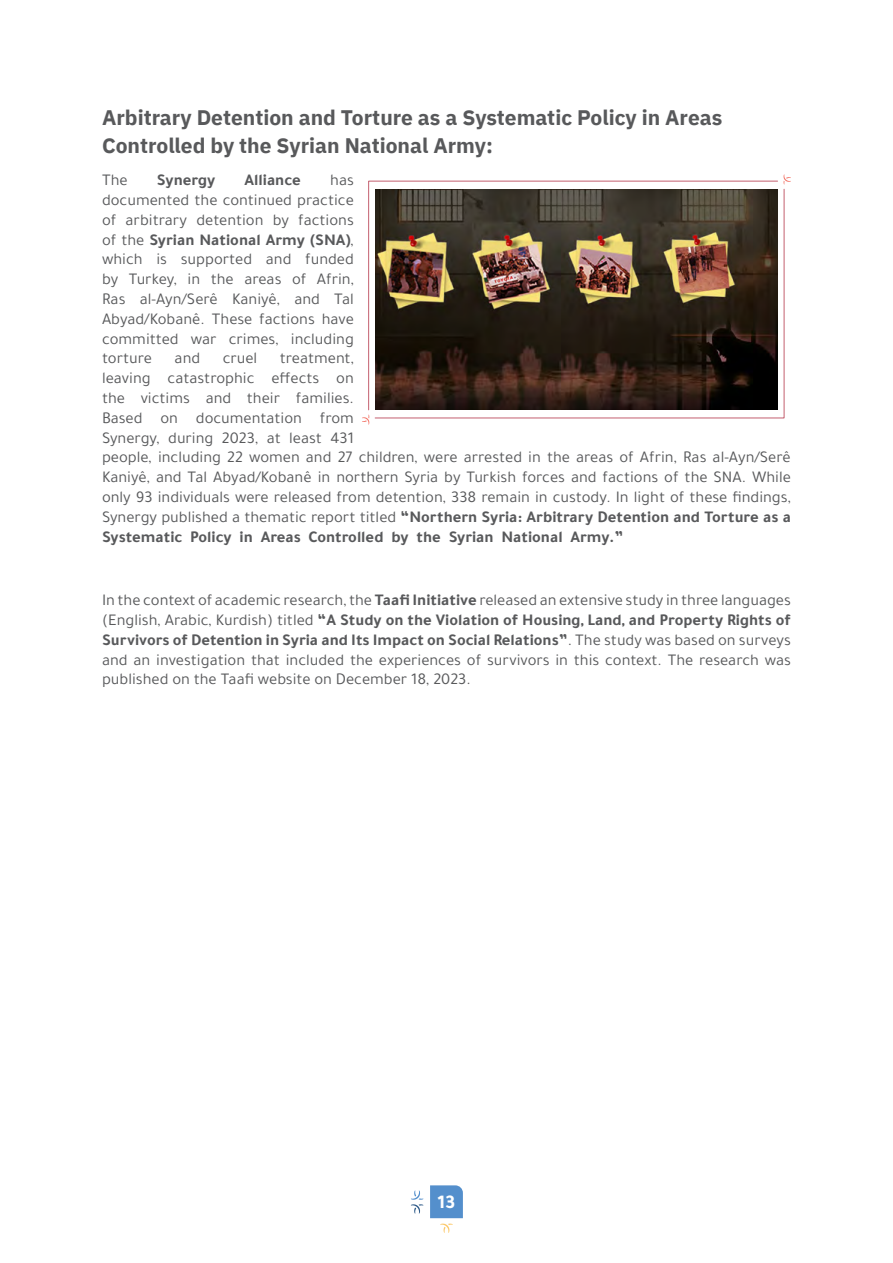
<style>
.page{position:relative;width:893px;height:1263px;background:#fff}
.page>*{position:absolute;margin:0;border:0;box-sizing:border-box;transform-origin:0 0}
.t1{font:700 21px/28.5px "IBM Plex Sans Arabic";color:#58595b}
.t2{font:700 19.5px "Tajawal";color:#fff}
.t3{font:16.5px/19.8px "Tajawal";color:#58595b;text-align:justify}
.t4{font:700 16.5px "Tajawal";color:#58595b}
.s1{font-weight:400}
.s2{font-weight:700}
</style>
<div class="page">
<svg style="left:430px;top:1185px;width:33px;height:48px"></svg>
<svg style="left:411px;top:1190px;width:12px;height:23px"></svg>
<svg style="left:362px;top:415px;width:7px;height:10px"></svg>
<svg style="left:783px;top:174px;width:8px;height:10px"></svg>
<svg style="left:368px;top:181px;width:410px;height:229px"></svg>
<svg style="left:375px;top:189px;width:409px;height:229px"></svg>
<img style="left:375px;top:189px;width:403px;height:221px">
<p class="t1" style="left:102px;top:103px;width:622px">Arbitrary Detention and Torture as a Systematic Policy in Areas<br>Controlled by the Syrian National Army:</p>
<p class="t3" style="left:330px;top:170px;width:25px">has</p>
<p class="t4" style="left:245px;top:168px;width:58px">Alliance</p>
<p class="t3" style="left:102px;top:170px;width:27px">The</p>
<p class="t3" style="left:102px;top:190px;width:253px">documented the continued practice</p>
<p class="t3" style="left:298px;top:210px;width:57px">factions</p>
<p class="t4" style="left:157px;top:168px;width:60px">Synergy</p>
<p class="t3" style="left:102px;top:210px;width:16px">of</p>
<p class="t4" style="left:102px;top:227px;width:253px"><span class="s1">of the</span> Syrian National Army (SNA <span class="s1">,</span>(</p>
<p class="t3" style="left:305px;top:249px;width:50px">funded</p>
<p class="t3" style="left:126px;top:210px;width:63px">arbitrary</p>
<p class="t3" style="left:196px;top:210px;width:69px">detention</p>
<p class="t3" style="left:273px;top:210px;width:18px">by</p>
<p class="t3" style="left:102px;top:249px;width:42px">which</p>
<p class="t3" style="left:156px;top:249px;width:12px">is</p>
<p class="t3" style="left:181px;top:249px;width:73px">supported</p>
<p class="t3" style="left:266px;top:249px;width:27px">and</p>
<p class="t3" style="left:102px;top:269px;width:18px">by</p>
<p class="t3" style="left:129px;top:269px;width:50px">Turkey,</p>
<p class="t3" style="left:188px;top:269px;width:14px">in</p>
<p class="t3" style="left:211px;top:269px;width:25px">the</p>
<p class="t3" style="left:244px;top:269px;width:39px">areas</p>
<p class="t3" style="left:292px;top:269px;width:16px">of</p>
<p class="t3" style="left:317px;top:269px;width:38px">Afrin,</p>
<p class="t3" style="left:140px;top:289px;width:80px">al-Ayn/Serê</p>
<p class="t3" style="left:232px;top:289px;width:49px">Kaniyê,</p>
<p class="t3" style="left:102px;top:289px;width:25px">Ras</p>
<p class="t3" style="left:102px;top:309px;width:253px">Abyad/Kobanê. These factions have</p>
<p class="t3" style="left:291px;top:329px;width:64px">including</p>
<p class="t3" style="left:334px;top:289px;width:21px">Tal</p>
<p class="t3" style="left:294px;top:289px;width:27px">and</p>
<p class="t3" style="left:102px;top:329px;width:78px">committed</p>
<p class="t3" style="left:229px;top:329px;width:51px">crimes,</p>
<p class="t3" style="left:191px;top:329px;width:27px">war</p>
<p class="t3" style="left:102px;top:348px;width:52px">torture</p>
<p class="t3" style="left:102px;top:368px;width:50px">leaving</p>
<p class="t3" style="left:175px;top:348px;width:27px">and</p>
<p class="t3" style="left:223px;top:348px;width:36px">cruel</p>
<p class="t3" style="left:280px;top:348px;width:76px">treatment,</p>
<p class="t3" style="left:168px;top:368px;width:88px">catastrophic</p>
<p class="t3" style="left:271px;top:368px;width:50px">effects</p>
<p class="t3" style="left:336px;top:368px;width:19px">on</p>
<p class="t3" style="left:102px;top:388px;width:25px">the</p>
<p class="t3" style="left:141px;top:388px;width:51px">victims</p>
<p class="t3" style="left:206px;top:388px;width:27px">and</p>
<p class="t3" style="left:247px;top:388px;width:35px">their</p>
<p class="t3" style="left:296px;top:388px;width:59px">families.</p>
<p class="t3" style="left:102px;top:408px;width:42px">Based</p>
<p class="t3" style="left:160px;top:408px;width:19px">on</p>
<p class="t3" style="left:196px;top:408px;width:108px">documentation</p>
<p class="t3" style="left:320px;top:408px;width:36px">from</p>
<p class="t3" style="left:222px;top:428px;width:38px">2023,</p>
<p class="t3" style="left:102px;top:428px;width:59px">Synergy,</p>
<p class="t3" style="left:102px;top:447px;width:690px">people, including 22 women and 27 children, were arrested in the areas of Afrin, Ras al-Ayn/Serê</p>
<p class="t3" style="left:102px;top:467px;width:690px">Kaniyê, and Tal Abyad/Kobanê in northern Syria by Turkish forces and factions of the SNA. While</p>
<p class="t3" style="left:102px;top:487px;width:690px">only 93 individuals were released from detention, 338 remain in custody In. light of these findings,</p>
<p class="t4" style="left:102px;top:504px;width:690px"><span class="s1">Synergy published a thematic report titled</span> “Northern Syria: Arbitrary Detention and Torture as a</p>
<p class="t4" style="left:570px;top:524px;width:54px">Army “.</p>
<p class="t3" style="left:168px;top:428px;width:47px">during</p>
<p class="t3" style="left:289px;top:428px;width:34px">least</p>
<p class="t3" style="left:330px;top:428px;width:25px">431</p>
<p class="t3" style="left:267px;top:428px;width:16px">at</p>
<p class="t4" style="left:102px;top:524px;width:82px">Systematic</p>
<p class="t4" style="left:190px;top:524px;width:43px">Policy</p>
<p class="t4" style="left:240px;top:524px;width:15px">in</p>
<p class="t4" style="left:449px;top:524px;width:47px">Syrian</p>
<p class="t4" style="left:501px;top:524px;width:63px">National</p>
<p class="t4" style="left:309px;top:524px;width:76px">Controlled</p>
<p class="t4" style="left:391px;top:524px;width:19px">by</p>
<p class="t4" style="left:417px;top:524px;width:26px">the</p>
<p class="t4" style="left:261px;top:524px;width:42px">Areas</p>
<p class="t3" style="left:102px;top:590px;width:690px">Inthecontextofacademicresearch,the<span class="s2">TaafiInitiative</span>releasedanextensivestudyinthreelanguages (English, Arabic, Kurdish) titled <span class="s2">“A Study on the Violation of Housing, Land, and Property Rights of Survivors of Detention in Syria and Its Impact on Social Relations</span> .<span class="s2">”</span> The study was based on surveys and an investigation that included the experiences of survivors in this context. The research was published on the Taafi website on December 18, 2023.</p>
<p class="t2" style="left:438px;top:1187px;width:19px">13</p>
</div>
